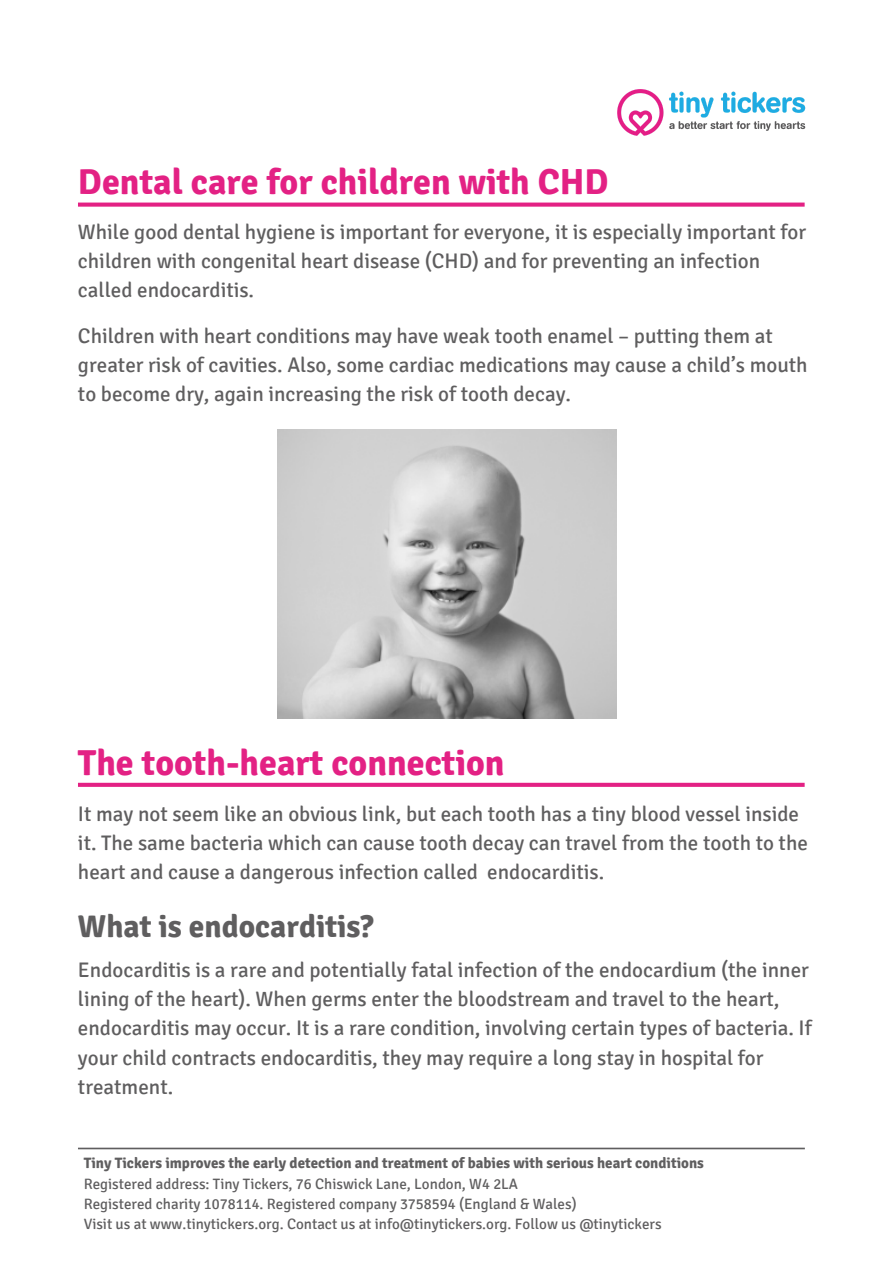
<style>
.page{position:relative;width:894px;height:1264px;background:#fff}
.page>*{position:absolute;margin:0;border:0;box-sizing:border-box;transform-origin:0 0}
.t1{font:700 36px "Signika";color:#e32184}
.t2{font:700 31.5px "Signika";color:#5f5e5f}
.t3{font:21px/29.2px "Signika";color:#5f5e5f}
.t4{font:15px/20.2px "Signika";color:#5f5e5f}
.t5{font:700 15px "Signika";color:#5f5e5f}
</style>
<div class="page">
<img style="left:617px;top:89px;width:188px;height:47px">
<img style="left:277px;top:429px;width:339px;height:290px">
<svg style="left:78px;top:782px;width:726px;height:4px;background:#e84c9c"></svg>
<svg style="left:78px;top:202px;width:726px;height:5px;background:#e7499a"></svg>
<svg style="left:78px;top:1147px;width:726px;height:2px"></svg>
<h1 class="t1" style="left:78px;top:160px;width:532px">Dental care for children with CHD</h1>
<p class="t3" style="left:78px;top:217px;width:729px">While good dental hygiene is important for everyone, it is especially important for children with congenital heart disease (CHD) and for preventing an infection called endocarditis.</p>
<p class="t3" style="left:78px;top:321px;width:731px">Children with heart conditions may have weak tooth enamel – putting them at greater risk of cavities. Also, some cardiac medications may cause a child’s mouth to become dry, again increasing the risk of tooth decay.</p>
<h1 class="t1" style="left:78px;top:740px;width:428px">The tooth-heart connection</h1>
<p class="t3" style="left:78px;top:799px;width:731px">It may not seem like an obvious link, but each tooth has a tiny blood vessel inside it. The same bacteria which can cause tooth decay can travel from the tooth to the heart and cause a dangerous infection called endocarditis.</p>
<h2 class="t2" style="left:78px;top:907px;width:297px">What is endocarditis?</h2>
<p class="t3" style="left:78px;top:955px;width:735px">Endocarditis is a rare and potentially fatal infection of the endocardium (the inner lining of the heart). When germs enter the bloodstream and travel to the heart, endocarditis may occur. It is a rare condition, involving certain types of bacteria. If your child contracts endocarditis, they may require a long stay in hospital for treatment.</p>
<p class="t5" style="left:84px;top:1154px;width:621px">Tiny Tickers improves the early detection and treatment of babies with serious heart conditions</p>
<p class="t4" style="left:84px;top:1173px;width:579px">Registered address: Tiny Tickers, 76 Chiswick Lane, London, W4 2LA<br>Registered charity 1078114. Registered company 3758594 (England &amp; Wales)<br>Visit us at www.tinytickers.org. Contact us at info@tinytickers.org. Follow us @tinytickers</p>
</div>
